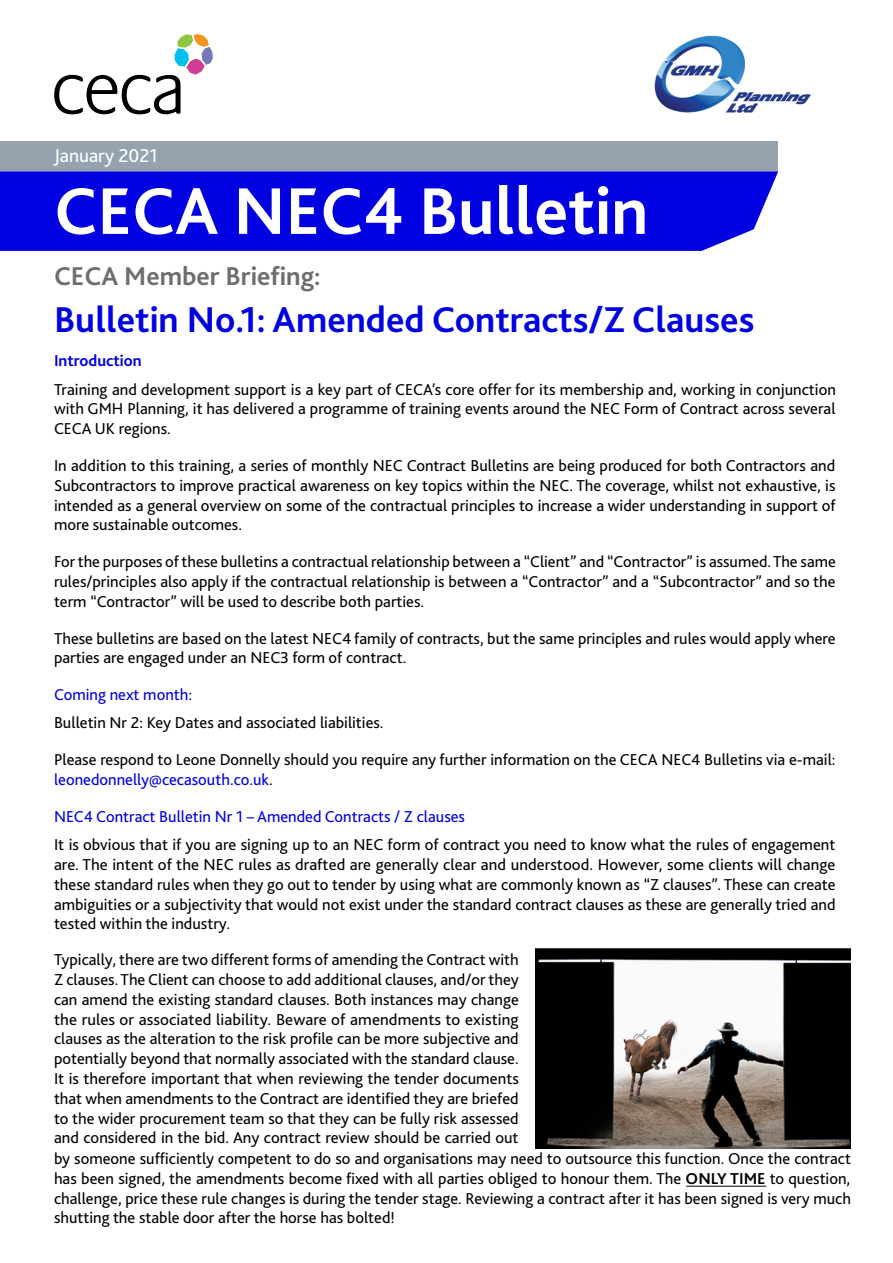
<style>
.page{position:relative;width:893px;height:1263px;background:#fff}
.page>*{position:absolute;margin:0;border:0;box-sizing:border-box;transform-origin:0 0}
.t1{font:700 69px "Bliss 2";color:#fff}
.t2{font:700 37.5px "Bliss 2";color:#0000e1}
.t3{font:700 27px "Bliss 2";color:#6d6e71}
.t4{font:19.5px "Bliss 2";color:#fff}
.t5{font:16.5px/19.8px "Bliss 2";color:#000;text-align:justify}
.t6{font:16.5px "Bliss 2";color:#0000e1}
.t7{font:700 16.5px "Bliss 2";color:#0000e1}
.s1{color:#0000e1}
.s2{font-weight:700}
</style>
<div class="page">
<div style="left:0;top:142px;width:778px;height:30px;background:#94a3ad"></div>
<div style="left:0;top:172px;width:778px;height:79px;background:#0000e1"></div>
<svg style="left:54px;top:34px;width:159px;height:80px"></svg>
<img style="left:654px;top:35px;width:157px;height:78px">
<img style="left:536px;top:949px;width:315px;height:199px">
<hr style="left:686px;top:1186px;width:80px;height:1px;background:#000">
<p class="t4" style="left:54px;top:143px;width:105px">January 2021</p>
<h1 class="t1" style="left:54px;top:168px;width:596px">CECA NEC4 Bulletin</h1>
<h3 class="t3" style="left:54px;top:259px;width:268px">CECA Member Briefing:</h3>
<h2 class="t2" style="left:54px;top:297px;width:702px">Bulletin No.1: Amended Contracts/Z Clauses</h2>
<p class="t7" style="left:54px;top:350px;width:89px">Introduction</p>
<p class="t5" style="left:54px;top:379px;width:783px">Training and development support is a key part of CECA’s core offer for its membership and, working in conjunction with GMH Planning, it has delivered a programme of training events around the NEC Form of Contract across several CECA UK regions.</p>
<p class="t5" style="left:54px;top:455px;width:783px">In addition to this training, a series of monthly NEC Contract Bulletins are being produced for both Contractors and Subcontractors to improve practical awareness on key topics within the NEC. The coverage, whilst not exhaustive, is intended as a general overview on some of the contractual principles to increase a wider understanding in support of more sustainable outcomes.</p>
<p class="t5" style="left:54px;top:552px;width:783px">For the purposes of these bulletins a contractual relationship between a “Client” and “Contractor” is assumed. The same rules/principles also apply if the contractual relationship is between a “Contractor” and a “Subcontractor” and so the term “Contractor” will be used to describe both parties.</p>
<p class="t5" style="left:54px;top:628px;width:783px">These bulletins are based on the latest NEC4 family of contracts, but the same principles and rules would apply where parties are engaged under an NEC3 form of contract.</p>
<p class="t6" style="left:54px;top:684px;width:140px">Coming next month:</p>
<p class="t5" style="left:54px;top:713px;width:331px">Bulletin Nr 2: Key Dates and associated liabilities.</p>
<p class="t5" style="left:54px;top:750px;width:783px">Please respond to Leone Donnelly should you require any further information on the CECA NEC4 Bulletins via e-mail: <span class="s1">leonedonnelly@cecasouth.co.uk</span>.</p>
<p class="t6" style="left:54px;top:806px;width:413px">NEC4 Contract Bulletin Nr 1 – Amended Contracts / Z clauses</p>
<p class="t5" style="left:54px;top:835px;width:783px">It is obvious that if you are signing up to an NEC form of contract you need to know what the rules of engagement are. The intent of the NEC rules as drafted are generally clear and understood. However, some clients will change these standard rules when they go out to tender by using what are commonly known as “Z clauses”. These can create ambiguities or a subjectivity that would not exist under the standard contract clauses as these are generally tried and tested within the industry.</p>
<p class="t5" style="left:54px;top:950px;width:798px;text-align:left">Typically, there are two different forms of amending the Contract with<br>Z clauses. The Client can choose to add additional clauses, and/or they<br>can amend the existing standard clauses. Both instances may change<br>the rules or associated liability. Beware of amendments to existing<br>clauses as the alteration to the risk profile can be more subjective and<br>potentially beyond that normally associated with the standard clause.<br>It is therefore important that when reviewing the tender documents<br>that when amendments to the Contract are identified they are briefed<br>to the wider procurement team so that they can be fully risk assessed<br>and considered in the bid. Any contract review should be carried out<br>by someone sufficiently competent to do so and organisations may need to outsource this function. Once the contract has been signed, the amendments become fixed with all parties obliged to honour them. The <span class="s2">ONLY TIME</span> to question, challenge, price these rule changes is during the tender stage. Reviewing a contract after it has been signed is very much shutting the stable door after the horse has bolted!</p>
</div>
